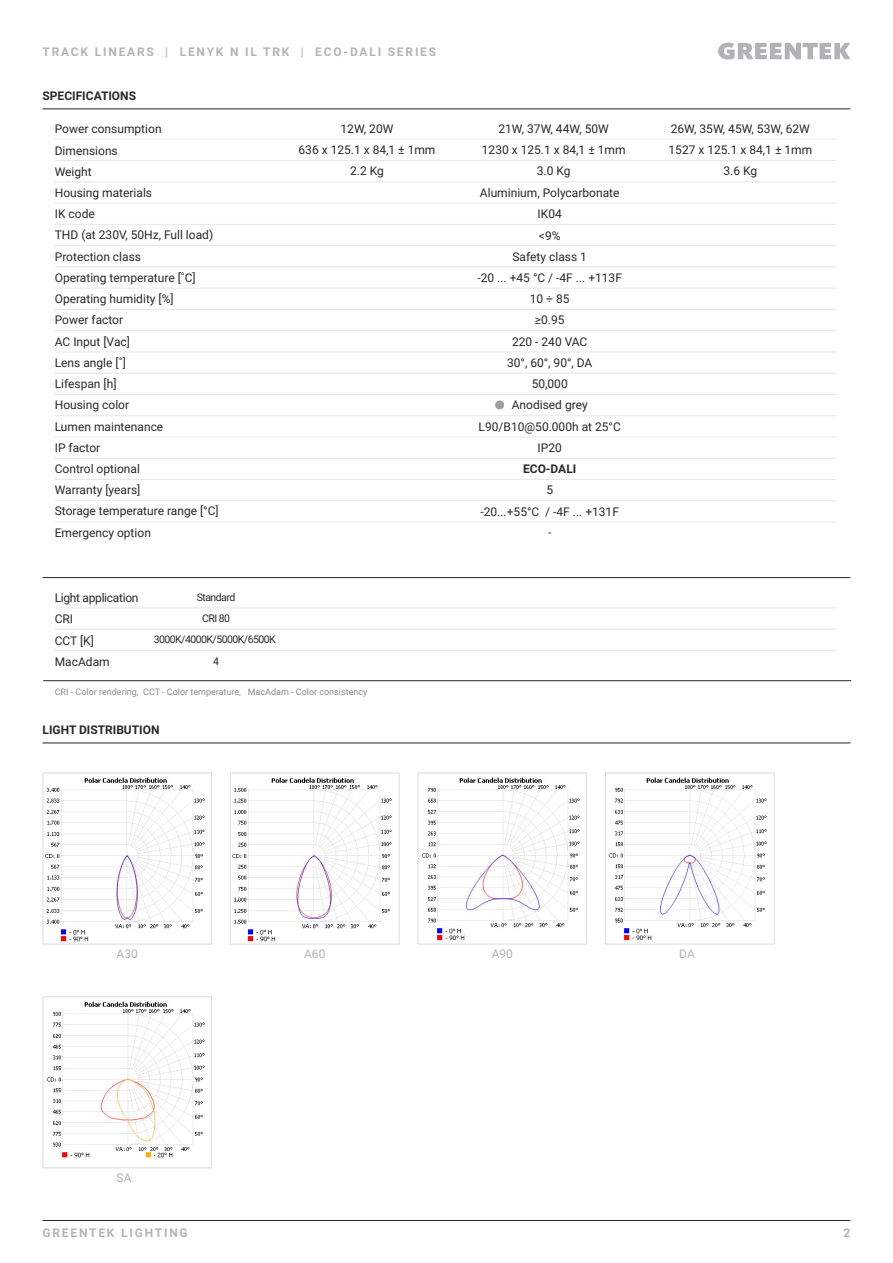
<style>
.page{position:relative;width:893px;height:1263px;background:#fff}
.page>*{position:absolute;margin:0;border:0;box-sizing:border-box;transform-origin:0 0}
.t1{font:13.5px "Roboto Condensed";color:#3d3c3e}
.t2{font:12px/21.3px "Roboto";color:#292829;text-align:center}
.t3{font:700 12px "Roboto";letter-spacing:.15em;color:#b1b4b6}
.t4{font:700 12px "Roboto";color:#292829}
.t5{font:12px/21.3px "Roboto";letter-spacing:-.025em;color:#292829}
.t6{font:12px "Roboto";color:#b1b4b6}
.t7{font:10.5px "Roboto";letter-spacing:-.05em;color:#292829}
.t8{font:9px "Roboto";color:#8a8c8e}
</style>
<div class="page">
<svg style="left:718px;top:43px;width:132px;height:17px"></svg>
<hr style="left:43px;top:108px;width:807px;height:1px;background:#292829">
<hr style="left:55px;top:160px;width:781px;height:1px;background:#e6e7e8">
<hr style="left:55px;top:139px;width:781px;height:1px;background:#e6e7e8">
<hr style="left:55px;top:181px;width:781px;height:1px;background:#e6e7e8">
<hr style="left:55px;top:203px;width:781px;height:1px;background:#e6e7e8">
<hr style="left:55px;top:224px;width:781px;height:1px;background:#e6e7e8">
<hr style="left:55px;top:245px;width:781px;height:1px;background:#e6e7e8">
<hr style="left:55px;top:266px;width:781px;height:1px;background:#e6e7e8">
<hr style="left:55px;top:288px;width:781px;height:1px;background:#e6e7e8">
<hr style="left:55px;top:309px;width:781px;height:1px;background:#e6e7e8">
<hr style="left:55px;top:330px;width:781px;height:1px;background:#e6e7e8">
<hr style="left:55px;top:351px;width:781px;height:1px;background:#e6e7e8">
<hr style="left:55px;top:373px;width:781px;height:1px;background:#e6e7e8">
<hr style="left:55px;top:394px;width:781px;height:1px;background:#e6e7e8">
<hr style="left:55px;top:415px;width:781px;height:1px;background:#e6e7e8">
<hr style="left:55px;top:437px;width:781px;height:1px;background:#e6e7e8">
<hr style="left:55px;top:458px;width:781px;height:1px;background:#e6e7e8">
<hr style="left:55px;top:479px;width:781px;height:1px;background:#e6e7e8">
<hr style="left:55px;top:500px;width:781px;height:1px;background:#e6e7e8">
<hr style="left:43px;top:577px;width:807px;height:1px;background:#292829">
<hr style="left:55px;top:522px;width:781px;height:1px;background:#e6e7e8">
<hr style="left:43px;top:742px;width:807px;height:1px;background:#292829">
<img style="left:45px;top:777px;width:160px;height:165px">
<div style="left:43px;top:772px;width:169px;height:172px;border:1px solid #dcddde"></div>
<img style="left:46px;top:1001px;width:159px;height:157px">
<div style="left:43px;top:996px;width:169px;height:172px;border:1px solid #dcddde"></div>
<img style="left:232px;top:777px;width:160px;height:165px">
<div style="left:230px;top:772px;width:169px;height:172px;border:1px solid #dcddde"></div>
<img style="left:421px;top:777px;width:159px;height:164px">
<div style="left:418px;top:772px;width:169px;height:172px;border:1px solid #dcddde"></div>
<img style="left:608px;top:777px;width:159px;height:164px">
<div style="left:605px;top:772px;width:170px;height:172px;border:1px solid #dcddde"></div>
<hr style="left:43px;top:680px;width:808px;height:1px;background:#292829">
<hr style="left:55px;top:607px;width:781px;height:1px;background:#e6e7e8">
<hr style="left:55px;top:629px;width:781px;height:1px;background:#e6e7e8">
<hr style="left:55px;top:650px;width:781px;height:1px;background:#e6e7e8">
<div style="left:495px;top:400px;width:9px;height:9px;background:#9ea0a0;border-radius:50%"></div>
<hr style="left:43px;top:1220px;width:807px;height:1px;background:#292829">
<p class="t3" style="left:43px;top:43px;width:395px">TRACK LINEARS | LENYK N IL TRK | ECO-DALI SERIES</p>
<p class="t4" style="left:43px;top:88px;width:95px">SPECIFICATIONS</p>
<p class="t2" style="left:55px;top:118px;width:165px;text-align:left">Power consumption<br>Dimensions<br>Weight<br>Housing materials<br>IK code<br>THD (at 230V, 50Hz, Full load)<br>Protection class<br>Operating temperature [˚C]<br>Operating humidity [%]<br>Power factor<br>AC Input [Vac]<br>Lens angle [˚]<br>Lifespan [h]<br>Housing color<br>Lumen maintenance<br>IP factor<br>Control optional<br>Warranty [years]<br>Storage temperature range [°C]<br>Emergency option</p>
<p class="t5" style="left:55px;top:587px;width:85px">Light application<br>CRI<br>CCT [K]<br>MacAdam</p>
<p class="t7" style="left:197px;top:590px;width:40px">Standard</p>
<p class="t7" style="left:202px;top:611px;width:29px">CRI 80</p>
<p class="t7" style="left:154px;top:632px;width:124px">3000K/4000K/5000K/6500K</p>
<p class="t7" style="left:213px;top:654px;width:7px">4</p>
<p class="t2" style="left:299px;top:118px;width:138px">12W, 20W<br>636 x 125.1 x 84,1 ± 1mm<br>2.2 Kg</p>
<p class="t2" style="left:482px;top:118px;width:145px">21W, 37W, 44W, 50W<br>1230 x 125.1 x 84,1 ± 1mm<br>3.0 Kg</p>
<p class="t2" style="left:668px;top:118px;width:145px">26W, 35W, 45W, 53W, 62W<br>1527 x 125.1 x 84,1 ± 1mm<br>3.6 Kg</p>
<p class="t2" style="left:477px;top:182px;width:146px">Aluminium, Polycarbonate<br>IK04<br>&lt;9%<br>Safety class 1<br>-20 ... +45 °C / -4F ... +113F<br>10 ÷ 85<br>≥0.95<br>220 - 240 VAC<br>30°, 60°, 90°, DA<br>50,000<br>Anodised grey<br>L90/B10@50.000h at 25°C<br>IP20</p>
<p class="t4" style="left:523px;top:460px;width:55px">ECO-DALI</p>
<p class="t2" style="left:480px;top:479px;width:140px">5<br>-20...+55°C / -4F ... +131F</p>
<p class="t1" style="left:548px;top:522px;width:5px">-</p>
<p class="t8" style="left:55px;top:686px;width:314px">CRI - Color rendering, CCT - Color temperature, MacAdam - Color consistency</p>
<p class="t4" style="left:43px;top:722px;width:119px">LIGHT DISTRIBUTION</p>
<p class="t6" style="left:117px;top:946px;width:23px">A30</p>
<p class="t6" style="left:117px;top:1169px;width:16px">SA</p>
<p class="t6" style="left:304px;top:946px;width:23px">A60</p>
<p class="t6" style="left:492px;top:946px;width:23px">A90</p>
<p class="t6" style="left:679px;top:946px;width:17px">DA</p>
<p class="t3" style="left:43px;top:1224px;width:147px">GREENTEK LIGHTING</p>
<p class="t3" style="left:844px;top:1224px;width:8px">2</p>
</div>
